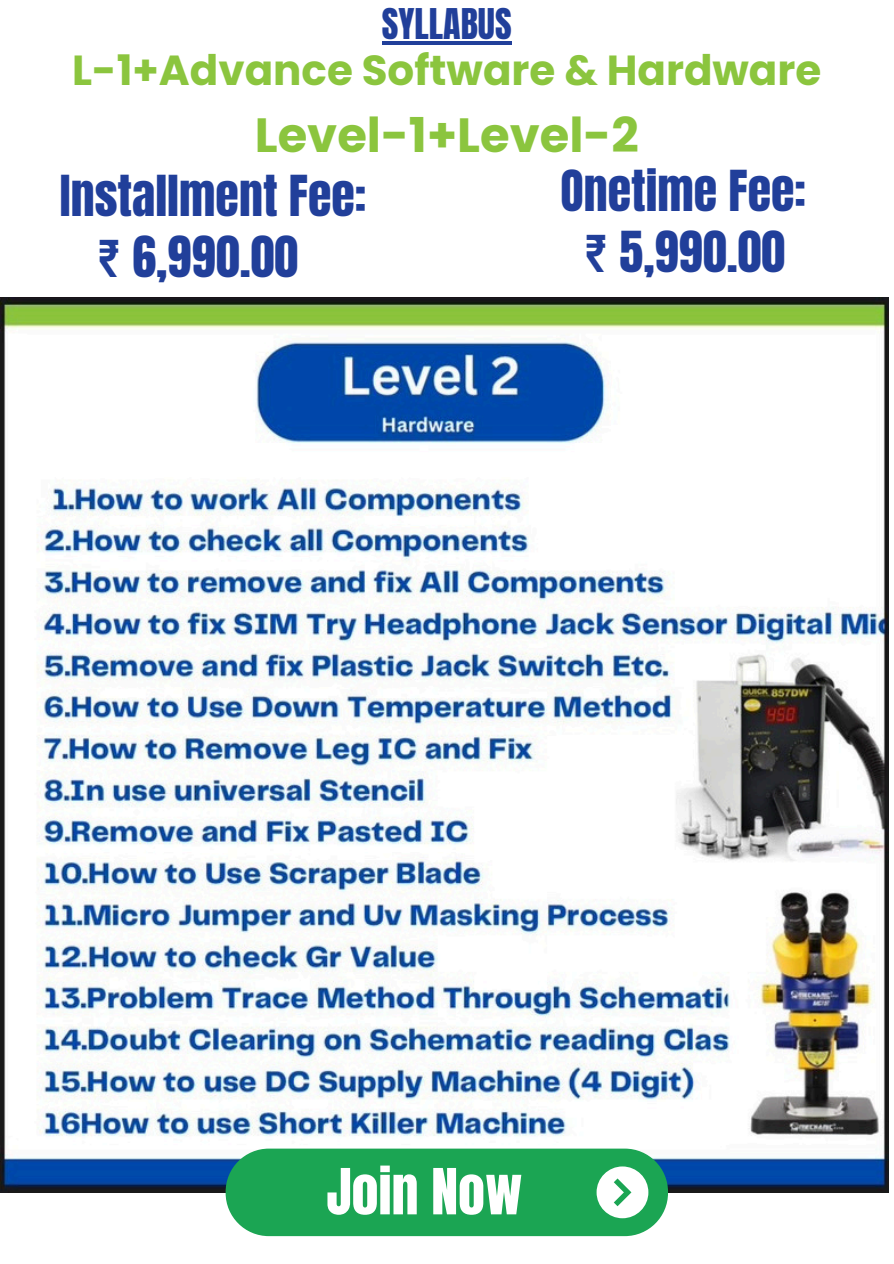
<style>
.page{position:relative;width:894px;height:1264px;background:#fff}
.page>*{position:absolute;margin:0;border:0;box-sizing:border-box;transform-origin:0 0}
.t1{font:54px "Anton";color:#fff}
.t2{font:48px "Anton";color:#213f9a}
.t3{font:700 48px "Poppins";color:#8bc53e}
.t4{font:700 42px "Poppins";color:#8bc53e}
.t5{font:36px "Anton";color:#213f9a}
</style>
<div class="page">
<img style="left:0;top:298px;width:888px;height:894px">
<hr style="left:382px;top:41px;width:129px;height:4px;background:#213f9a">
<div style="left:225px;top:1148px;width:442px;height:88px;background:#1ba553;border-radius:43px"></div>
<div style="left:596px;top:1166px;width:52px;height:52px;background:#fff;border-radius:50%"></div>
<svg style="left:613px;top:1178px;width:18px;height:28px"></svg>
<h4 class="t5" style="left:382px;top:-2px;width:131px">SYLLABUS</h4>
<h2 class="t4" style="left:72px;top:41px;width:750px">L-1+Advance Software &amp; Hardware</h2>
<h3 class="t3" style="left:255px;top:102px;width:385px">Level-1+Level-2</h3>
<h3 class="t2" style="left:60px;top:161px;width:308px">Installment Fee:</h3>
<h3 class="t2" style="left:560px;top:157px;width:247px">Onetime Fee:</h3>
<h3 class="t2" style="left:97px;top:222px;width:203px">₹ 6,990.00</h3>
<p class="t2" style="left:583px;top:218px;width:203px">₹ 5,990.00</p>
<p class="t1" style="left:326px;top:1152px;width:197px">Join Now</p>
</div>
